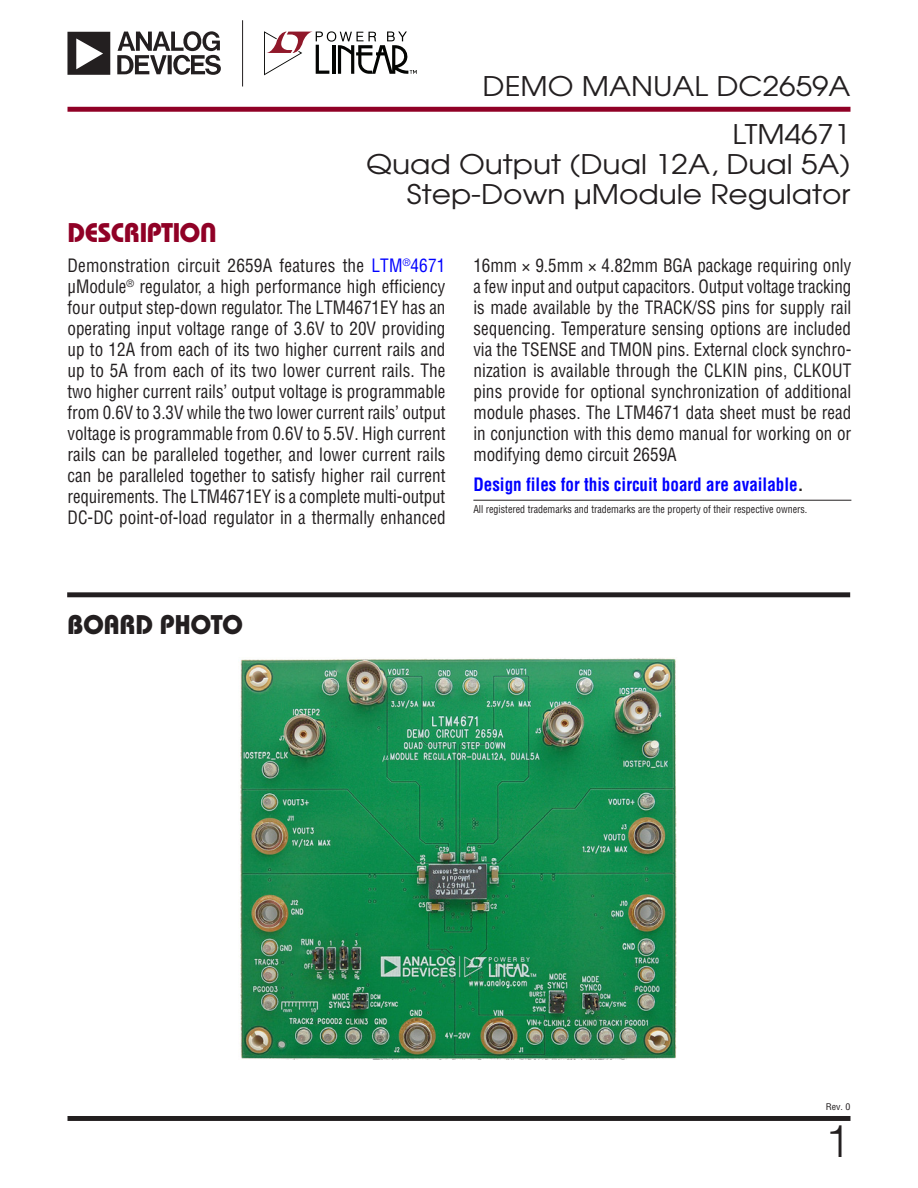
<style>
.page{position:relative;width:918px;height:1188px;background:#fff}
.page>*{position:absolute;margin:0;border:0;box-sizing:border-box;transform-origin:0 0}
.t1{font:300 45px "Helvetica";color:#231f20}
.D_S_Title{font:27px/30px "Avant Garde";color:#231f20;text-align:right;scale:1.1 1}
.Section_Heads{font:27px "Linear Bauhaus";letter-spacing:-.02em;color:#900126}
.Section_Heads_w_Rule{font:27px "Linear Bauhaus";letter-spacing:-.02em;color:#231f20}
.Body_text{font:18px/21px "Linear Helv Cond";color:#231f20;text-align:justify;scale:.96 1}
.Body_text-2{font:18px/21px "Linear Helv Cond";color:#231f20;text-align:justify;scale:.95 1}
.Body_text-3{font:700 18px "Linear Helv Cond";color:#00f;scale:.95 1}
.TM_Line{font:10.5px "Linear Helv Cond";color:#231f20;scale:.95 1}
.t2{font:9px "Linear Helv Cond";color:#231f20;scale:1.1 1}
.s1{color:#00f}
.s2{color:#231f20}
</style>
<div class="page">
<div style="left:68px;top:1116px;width:782px;height:5px;background:#231f20"></div>
<svg style="left:67px;top:106px;width:784px;height:2px"></svg>
<div style="left:68px;top:107px;width:782px;height:5px;background:#900126"></div>
<hr style="left:242px;top:20px;width:1px;height:66px;background:#231f20">
<svg style="left:264px;top:31px;width:153px;height:44px"></svg>
<svg style="left:68px;top:31px;width:153px;height:44px"></svg>
<hr style="left:473px;top:500px;width:378px;height:1px;background:#231f20">
<div style="left:67px;top:592px;width:783px;height:5px;background:#231f20"></div>
<img style="left:240px;top:658px;width:437px;height:401px">
<h2 class="D_S_Title" style="left:483px;top:70px;width:336px">DEMO MANUAL DC2659A</h2>
<p class="Section_Heads" style="left:68px;top:216px;width:151px">DESCRIPTION</p>
<p class="D_S_Title" style="left:366px;top:118px;width:442px">LTM4671<br>Quad Output (Dual 12A, Dual 5A)<br>Step-Down µModule Regulator</p>
<p class="Body_text" style="left:67px;top:254px;width:395px">Demonstration circuit 2659A features the <span class="s1">LTM</span><sup>®</sup><span class="s1">4671 </span>µModule<sup>®</sup> regulator, a high performance high efficiency four output step-down regulator. The LTM4671EY has an operating input voltage range of 3.6V to 20V providing up to 12A from each of its two higher current rails and up to 5A from each of its two lower current rails. The two higher current rails’ output voltage is programmable from 0.6V to 3.3V while the two lower current rails’ output voltage is programmable from 0.6V to 5.5V. High current rails can be paralleled together, and lower current rails can be paralleled together to satisfy higher rail current requirements. The LTM4671EY is a complete multi-output DC-DC point-of-load regulator in a thermally enhanced</p>
<p class="Body_text-2" style="left:473px;top:254px;width:400px">16mm × 9.5mm × 4.82mm BGA package requiring only a few input and output capacitors. Output voltage tracking is made available by the TRACK/SS pins for supply rail sequencing. Temperature sensing options are included via the TSENSE and TMON pins. External clock synchro&shy;nization is available through the CLKIN pins, CLKOUT pins provide for optional synchronization of additional module phases. The LTM4671 data sheet must be read in conjunction with this demo manual for working on or modifying demo circuit 2659A</p>
<p class="Body_text-3" style="left:473px;top:473px;width:349px">Design files for this circuit board are available<span class="s2">.</span></p>
<p class="TM_Line" style="left:473px;top:503px;width:353px">All registered trademarks and trademarks are the property of their respective owners.</p>
<p class="Section_Heads_w_Rule" style="left:67px;top:608px;width:178px">BOARD PHOTO</p>
<p class="t2" style="left:826px;top:1102px;width:24px">Rev. 0</p>
<h1 class="t1" style="left:825px;top:1103px;width:27px">1</h1>
</div>
